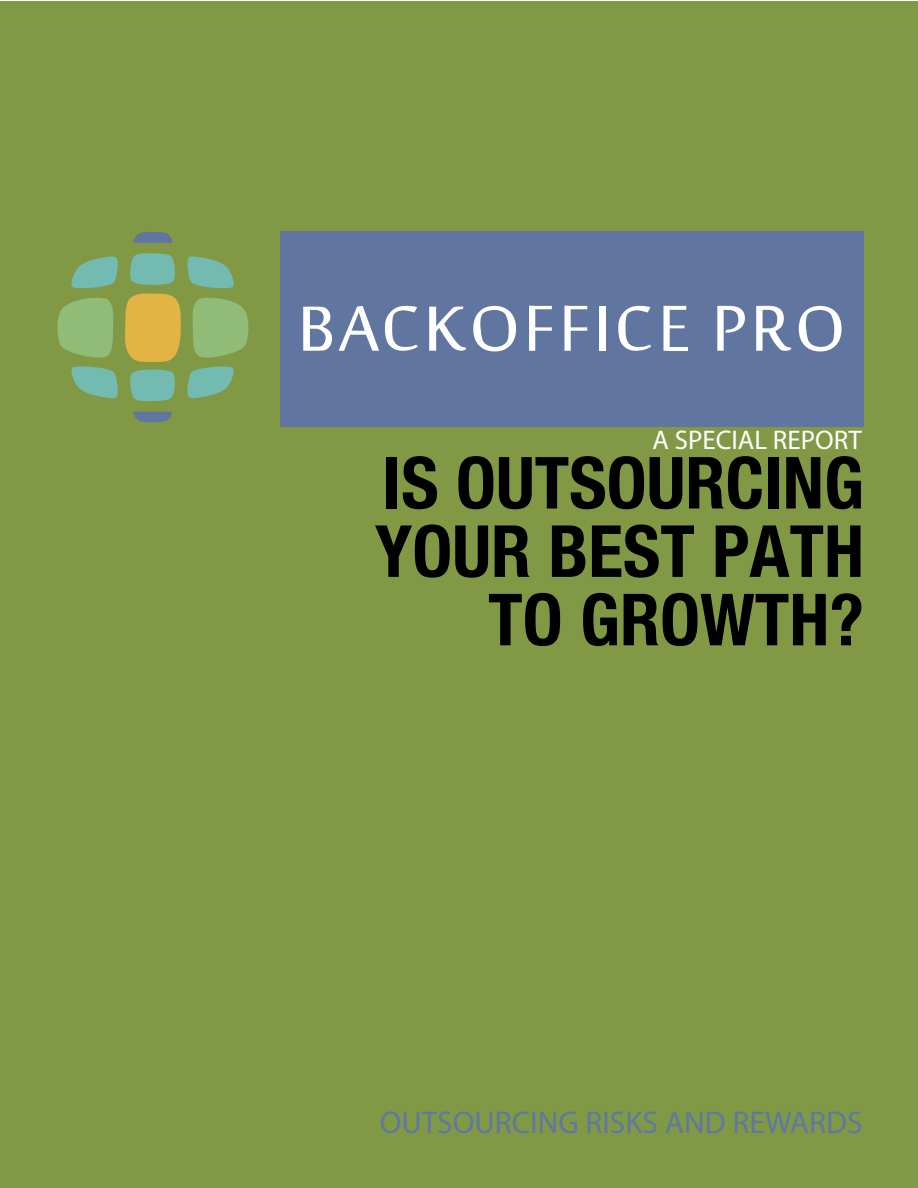
<style>
.page{position:relative;width:918px;height:1188px;background:#fff}
.page>*{position:absolute;margin:0;border:0;box-sizing:border-box;transform-origin:0 0}
.t1{font:700 condensed 72px/68.4px "Helvetica Neue";color:#000;text-align:right}
.t2{font:31.5px "Myriad Pro";color:#6078a2}
.t3{font:27px "Myriad Pro";color:#fff}
</style>
<div class="page">
<div style="left:0;top:1px;width:918px;height:1186px;background:#819945"></div>
<div style="left:281px;top:231px;width:583px;height:195px;background:#6076a1"></div>
<svg style="left:303px;top:307px;width:29px;height:44px"></svg>
<svg style="left:339px;top:306px;width:40px;height:45px"></svg>
<svg style="left:385px;top:306px;width:33px;height:45px"></svg>
<svg style="left:618px;top:306px;width:33px;height:45px"></svg>
<svg style="left:429px;top:306px;width:37px;height:45px"></svg>
<svg style="left:473px;top:306px;width:43px;height:45px"></svg>
<svg style="left:799px;top:306px;width:43px;height:45px"></svg>
<div style="left:600px;top:307px;width:6px;height:44px;background:#fff"></div>
<svg style="left:529px;top:306px;width:23px;height:45px"></svg>
<svg style="left:564px;top:306px;width:23px;height:45px"></svg>
<svg style="left:663px;top:306px;width:23px;height:45px"></svg>
<hr style="left:669px;top:347px;width:19px;height:4px;background:#fff">
<svg style="left:717px;top:305px;width:28px;height:46px"></svg>
<svg style="left:756px;top:305px;width:36px;height:46px"></svg>
<svg style="left:133px;top:412px;width:39px;height:11px"></svg>
<svg style="left:133px;top:232px;width:39px;height:11px"></svg>
<svg style="left:57px;top:253px;width:192px;height:149px"></svg>
<p class="t3" style="left:653px;top:424px;width:211px">A SPECIAL REPORT</p>
<p class="t1" style="left:375px;top:448px;width:491px">IS OUTSOURCING<br>YOUR BEST PATH<br>TO GROWTH?</p>
<p class="t2" style="left:380px;top:1103px;width:485px">OUTSOURCING RISKS AND REWARDS</p>
</div>
